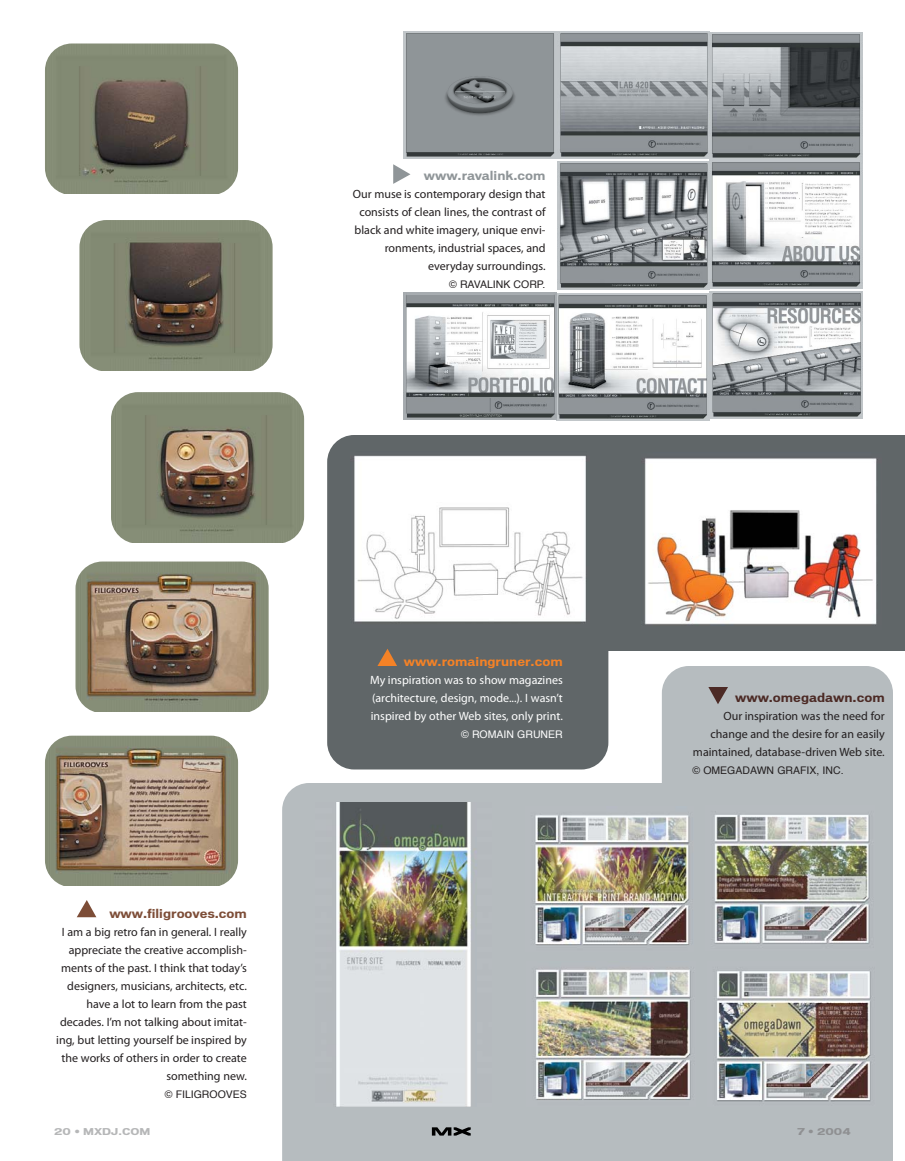
<style>
.page{position:relative;width:905px;height:1161px;background:#fff}
.page>*{position:absolute;margin:0;border:0;box-sizing:border-box;transform-origin:0 0}
.t1{font:12px/18px "Myriad Pro";color:#231f20;text-align:right}
.t2{font:12px/18px "Myriad Pro";color:#fff;text-align:justify}
.t3{font:700 12px "Vonnes";color:#f58226}
.t4{font:700 12px "Vonnes";color:#7d4d37}
.t5{font:700 12px "Vonnes";color:#4c2a25}
.t6{font:700 12px "Vonnes";color:#8f9598}
.t7{font:10.5px "Helvetica";color:#231f20}
.t8{font:10.5px "Helvetica";color:#fff}
.t9{font:700 9px "Vonnes";color:#b6b7b8;scale:1.15 1}
.t10{font:700 9px "Vonnes";color:#8f9092;scale:1.15 1}
</style>
<div class="page">
<div style="left:282px;top:783px;width:380px;height:378px;background:#b6bcbf"></div>
<div style="left:662px;top:666px;width:230px;height:495px;background:#b6bcbf"></div>
<div style="left:586px;top:435px;width:318px;height:216px;background:#606668"></div>
<div style="left:327px;top:435px;width:281px;height:335px;background:#606668;border-radius:27px"></div>
<svg style="left:432px;top:1127px;width:38px;height:9px"></svg>
<img style="left:45px;top:44px;width:193px;height:149px">
<img style="left:79px;top:220px;width:193px;height:150px">
<img style="left:111px;top:392px;width:193px;height:150px">
<img style="left:75px;top:562px;width:193px;height:150px">
<img style="left:45px;top:736px;width:193px;height:150px">
<img style="left:354px;top:455px;width:232px;height:168px">
<img style="left:556px;top:32px;width:154px;height:128px">
<svg style="left:404px;top:32px;width:152px;height:127px;background:#8b9093"></svg>
<svg style="left:710px;top:32px;width:152px;height:128px;background:#7a7f82"></svg>
<img style="left:556px;top:293px;width:153px;height:128px">
<img style="left:710px;top:291px;width:152px;height:128px">
<svg style="left:404px;top:293px;width:152px;height:127px"></svg>
<img style="left:557px;top:161px;width:305px;height:128px">
<svg style="left:710px;top:161px;width:152px;height:127px"></svg>
<img style="left:315px;top:803px;width:176px;height:303px">
<img style="left:525px;top:807px;width:168px;height:145px">
<img style="left:705px;top:805px;width:169px;height:145px">
<img style="left:526px;top:962px;width:169px;height:145px">
<img style="left:707px;top:962px;width:168px;height:145px">
<img style="left:641px;top:453px;width:240px;height:177px">
<svg style="left:377px;top:649px;width:20px;height:17px"></svg>
<svg style="left:77px;top:900px;width:19px;height:17px"></svg>
<svg style="left:393px;top:164px;width:17px;height:20px"></svg>
<svg style="left:708px;top:687px;width:20px;height:17px"></svg>
<p class="t6" style="left:424px;top:171px;width:123px">www.ravalink.com</p>
<p class="t1" style="left:353px;top:186px;width:194px">Our muse is contemporary design that consists of clean lines, the contrast of black and white imagery, unique envi&shy;ronments, industrial spaces, and everyday surroundings.</p>
<p class="t7" style="left:449px;top:280px;width:98px">© RAVALINK CORP.</p>
<p class="t4" style="left:109px;top:909px;width:139px">www.filigrooves.com</p>
<p class="t1" style="left:56px;top:924px;width:192px">I am a big retro fan in general. I really appreciate the creative accomplish&shy;ments of the past. I think that today’s designers, musicians, architects, etc. have a lot to learn from the past decades. I’m not talking about imitat&shy;ing, but letting yourself be inspired by the works of others in order to create something new.</p>
<p class="t7" style="left:165px;top:1090px;width:84px">© FILIGROOVES</p>
<p class="t3" style="left:404px;top:657px;width:160px">www.romaingruner.com</p>
<p class="t2" style="left:370px;top:672px;width:194px">My inspiration was to show magazines (architecture, design, mode...). I wasn’t inspired by other Web sites, only print.</p>
<p class="t8" style="left:461px;top:730px;width:103px">© ROMAIN GRUNER</p>
<p class="t5" style="left:735px;top:693px;width:151px">www.omegadawn.com</p>
<p class="t1" style="left:693px;top:708px;width:193px">Our inspiration was the need for change and the desire for an easily maintained, database-driven Web site.</p>
<p class="t7" style="left:692px;top:766px;width:153px">© OMEGADAWN GRAFIX, INC.</p>
<p class="t9" style="left:54px;top:1128px;width:85px">20 • MXDJ.COM</p>
<p class="t10" style="left:797px;top:1128px;width:48px">7 • 2004</p>
</div>
